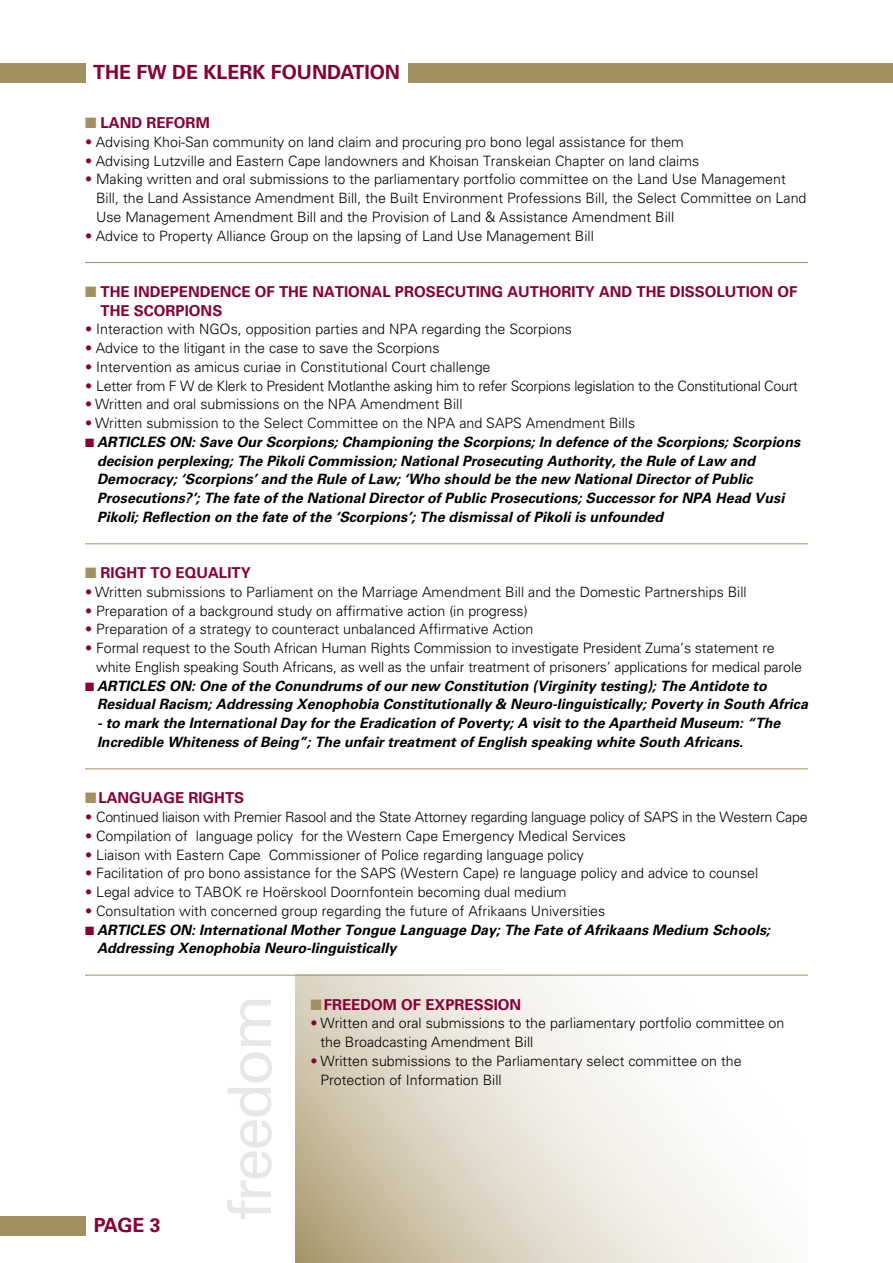
<style>
.page{position:relative;width:893px;height:1263px;background:#fff}
.page>*{position:absolute;margin:0;border:0;box-sizing:border-box;transform-origin:0 0}
.t1{font:60px "Univers LT Std";letter-spacing:-.04em;color:#e6e7e8}
.t2{font:700 19.5px "Univers LT Std";color:#860038}
.t3{font:700 15px/18.8px "Univers LT Std";color:#860038}
.t4{font:300 14.25px/18.8px "Univers LT Std";color:#000}
.t5{font:italic 700 14.25px/18.8px "Univers LT Std";color:#000}
.t6{font:300 14.25px "Univers LT Std";letter-spacing:-.02em;color:#000}
.s1{color:#a29060}
.s2{color:#860038}
</style>
<div class="page">
<svg style="left:296px;top:976px;width:487px;height:287px"></svg>
<div style="left:408px;top:63px;width:485px;height:19px;background:#a29060"></div>
<div style="left:0;top:63px;width:85px;height:19px;background:#a29060"></div>
<div style="left:0;top:1216px;width:85px;height:19px;background:#a29060"></div>
<hr style="left:85px;top:262px;width:723px;height:1px;background:#a29060">
<hr style="left:85px;top:543px;width:723px;height:1px;background:#a29060">
<hr style="left:85px;top:768px;width:723px;height:1px;background:#a29060">
<hr style="left:85px;top:975px;width:723px;height:1px;background:#a29060">
<h2 class="t2" style="left:93px;top:61px;width:14px">THE</h2>
<h2 class="t2" style="left:136px;top:61px;width:93px">FW DE KLER</h2>
<h2 class="t2" style="left:252px;top:61px;width:33px">K FOUNDATION</h2>
<p class="t3" style="left:85px;top:114px;width:126px"><span class="s1">■</span> LAND REFORM</p>
<p class="t4" style="left:85px;top:132px;width:600px"><span class="s2">•</span> Advising Khoi-San community on land claim and procuring pro bono legal assistance for them</p>
<p class="t4" style="left:85px;top:151px;width:616px"><span class="s2">•</span> Advising Lutzville and Eastern Cape landowners and Khoisan Transkeian Chapter on land claims</p>
<p class="t4" style="left:96px;top:170px;width:712px;text-indent:-11px"><span class="s2">•</span> Making written and oral submissions to the parliamentary portfolio committee on the Land Use Management<br>Bill, the Land Assistance Amendment Bill, the Built Environment Professions Bill, the Select Committee on Land<br>Use Management Amendment Bill and the Provision of Land &amp; Assistance Amendment Bill</p>
<p class="t4" style="left:85px;top:226px;width:510px"><span class="s2">•</span> Advice to Property Alliance Group on the lapsing of Land Use Management Bill</p>
<p class="t3" style="left:101px;top:282px;width:698px;text-indent:-16px"><span class="s1">■</span> THE INDEPENDENCE OF THE NATIONAL PROSECUTING AUTHORITY AND THE DISSOLUTION OF<br>THE SCORPIONS</p>
<p class="t4" style="left:85px;top:320px;width:488px"><span class="s2">•</span> Interaction with NGOs, opposition parties and NPA regarding the Scorpions</p>
<p class="t4" style="left:85px;top:339px;width:356px"><span class="s2">•</span> Advice to the litigant in the case to save the Scorpions</p>
<p class="t4" style="left:85px;top:357px;width:407px"><span class="s2">•</span> Intervention as amicus curiae in Constitutional Court challenge</p>
<p class="t6" style="left:85px;top:377px;width:714px"><span class="s2">•</span> Letter from F W de Klerk to President Motlanthe asking him to refer Scorpions legislation to the Constitutional Court</p>
<p class="t4" style="left:85px;top:395px;width:379px"><span class="s2">•</span> Written and oral submissions on the NPA Amendment Bill</p>
<p class="t4" style="left:85px;top:414px;width:552px"><span class="s2">•</span> Written submission to the Select Committee on the NPA and SAPS Amendment Bills</p>
<p class="t5" style="left:97px;top:433px;width:705px;text-indent:-12px"><span class="s2">■</span> Articles on: Save Our Scorpions; Championing the Scorpions; In defence of the Scorpions; Scorpions decision perplexing; The Pikoli Commission; National Prosecuting Authority, the Rule of Law and Democracy; ‘Scorpions’ and the Rule of Law; ‘Who should be the new National Director of Public Prosecutions?’; The fate of the National Director of Public Prosecutions; Successor for NPA Head Vusi Pikoli; Reflection on the fate of the ‘Scorpions’; The dismissal of Pikoli is unfounded</p>
<p class="t3" style="left:85px;top:564px;width:167px"><span class="s1">■</span> RIGHT TO EQUALITY</p>
<p class="t4" style="left:85px;top:582px;width:663px"><span class="s2">•</span> Written submissions to Parliament on the Marriage Amendment Bill and the Domestic Partnerships Bill</p>
<p class="t4" style="left:85px;top:601px;width:444px"><span class="s2">•</span> Preparation of a background study on affirmative action (in progress)</p>
<p class="t4" style="left:85px;top:620px;width:450px"><span class="s2">•</span> Preparation of a strategy to counteract unbalanced Affirmative Action</p>
<p class="t4" style="left:96px;top:639px;width:707px;text-indent:-11px"><span class="s2">•</span> Formal request to the South African Human Rights Commission to investigate President Zuma’s statement re white English speaking South Africans, as well as the unfair treatment of prisoners’ applications for medical parole</p>
<p class="t5" style="left:97px;top:677px;width:712px;text-indent:-12px"><span class="s2">■</span> Articles on: One of the Conundrums of our new Constitution (Virginity testing); The Antidote to<br>Residual Racism; Addressing Xenophobia Constitutionally &amp; Neuro-linguistically; Poverty in South Africa</p>
<p class="t5" style="left:97px;top:714px;width:685px">- to mark the International Day for the Eradication of Poverty; A visit to the Apartheid Museum: “The<br>Incredible Whiteness of Being”; The unfair treatment of English speaking white South Africans.</p>
<p class="t3" style="left:85px;top:789px;width:161px"><span class="s1">■</span>LANGUAGE RIGHTS</p>
<p class="t6" style="left:85px;top:808px;width:724px"><span class="s2">•</span> Continued liaison with Premier Rasool and the State Attorney regarding language policy of SAPS in the Western Cape</p>
<p class="t4" style="left:85px;top:826px;width:542px"><span class="s2">•</span> Compilation of language policy for the Western Cape Emergency Medical Services</p>
<p class="t4" style="left:85px;top:845px;width:500px"><span class="s2">•</span> Liaison with Eastern Cape Commissioner of Police regarding language policy</p>
<p class="t4" style="left:85px;top:864px;width:675px"><span class="s2">•</span> Facilitation of pro bono assistance for the SAPS (Western Cape) re language policy and advice to counsel</p>
<p class="t4" style="left:85px;top:882px;width:483px"><span class="s2">•</span> Legal advice to TABOK re Hoërskool Doornfontein becoming dual medium</p>
<p class="t4" style="left:85px;top:901px;width:522px"><span class="s2">•</span> Consultation with concerned group regarding the future of Afrikaans Universities</p>
<p class="t5" style="left:97px;top:920px;width:675px;text-indent:-12px"><span class="s2">■</span> Articles on: International Mother Tongue Language Day; The Fate of Afrikaans Medium Schools;<br>Addressing Xenophobia Neuro-linguistically</p>
<h2 class="t2" style="left:94px;top:1214px;width:14px">PAGE</h2>
<h2 class="t2" style="left:150px;top:1214px;width:12px">3</h2>
<h1 class="t1" style="left:214px;top:1220px;width:227px;rotate:-90deg">freedom</h1>
<p class="t3" style="left:310px;top:995px;width:212px"><span class="s1">■</span>FREEDOM OF EXPRESSION</p>
<p class="t4" style="left:320px;top:1014px;width:466px;text-indent:-10px"><span class="s2">•</span> Written and oral submissions to the parliamentary portfolio committee on the Broadcasting Amendment Bill</p>
<p class="t4" style="left:320px;top:1051px;width:423px;text-indent:-10px"><span class="s2">•</span> Written submissions to the Parliamentary select committee on the<br>Protection of Information Bill</p>
</div>
